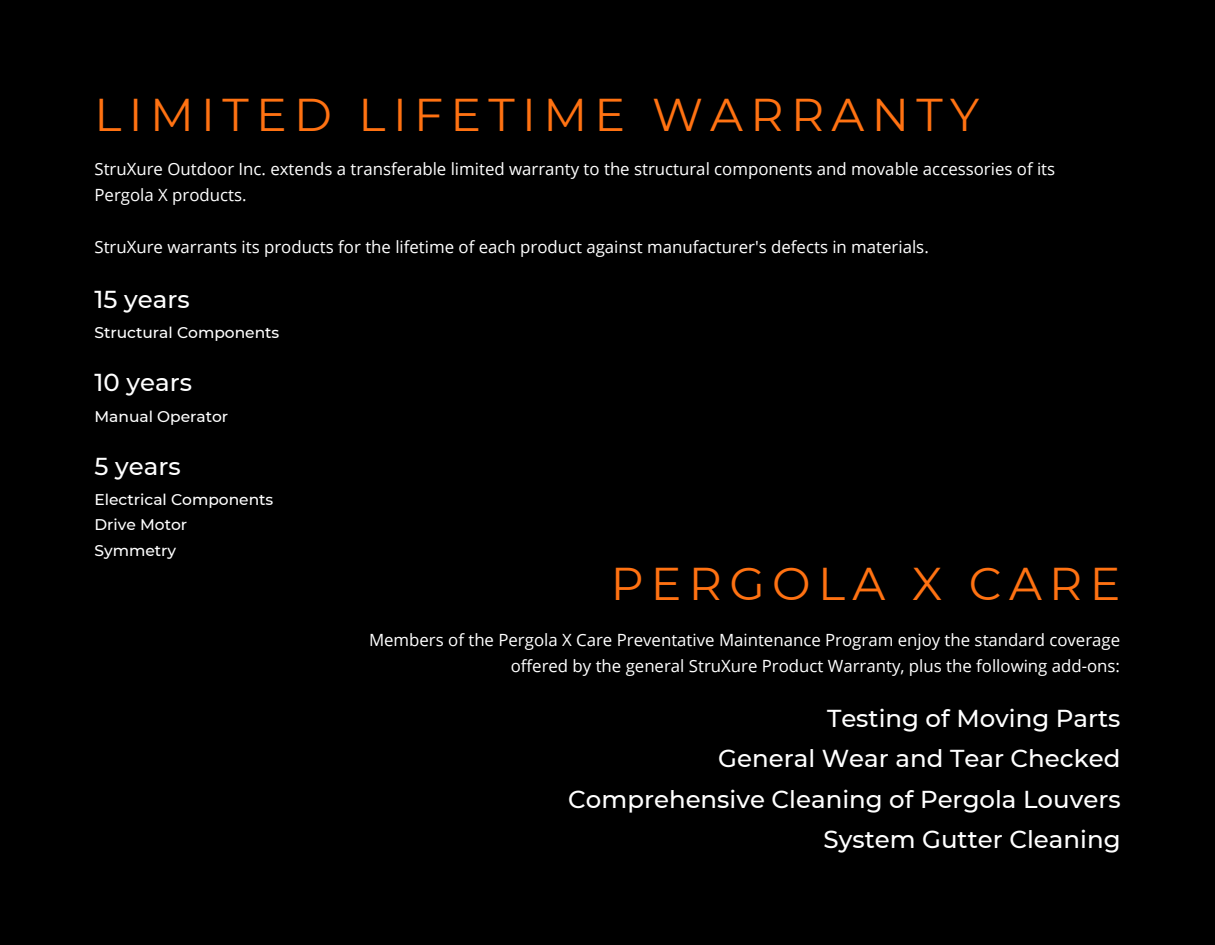
<style>
.page{position:relative;width:1215px;height:945px;background:#000}
.page>*{position:absolute;margin:0;border:0;box-sizing:border-box;transform-origin:0 0}
.t1{font:45.9px "Montserrat";letter-spacing:.16em;color:#ff7212}
.t2{font:500 24.45px "Montserrat";color:#fff}
.t3{font:16.8px/25.8px "Open Sans";color:#fff}
.t4{font:500 15.45px "Montserrat";color:#fff}
</style>
<div class="page">
<p class="t1" style="left:94px;top:87px;width:886px">LIMITED LIFETIME WARRANTY</p>
<p class="t3" style="left:94px;top:156px;width:962px">StruXure Outdoor Inc. extends a transferable limited warranty to the structural components and movable accessories of its<br>Pergola X products.</p>
<p class="t3" style="left:94px;top:233px;width:836px">StruXure warrants its products for the lifetime of each product against manufacturer's defects in materials.</p>
<p class="t2" style="left:94px;top:285px;width:97px">15 years</p>
<p class="t4" style="left:94px;top:324px;width:186px">Structural Components</p>
<p class="t2" style="left:94px;top:368px;width:99px">10 years</p>
<p class="t4" style="left:94px;top:407px;width:135px">Manual Operator</p>
<p class="t2" style="left:94px;top:451px;width:88px">5 years</p>
<p class="t4" style="left:94px;top:490px;width:180px">Electrical Components</p>
<p class="t4" style="left:94px;top:515px;width:94px">Drive Motor</p>
<p class="t4" style="left:94px;top:541px;width:83px">Symmetry</p>
<p class="t1" style="left:611px;top:556px;width:511px">PERGOLA X CARE</p>
<p class="t3" style="left:369px;top:627px;width:753px;text-align:right">Members of the Pergola X Care Preventative Maintenance Program enjoy the standard coverage offered by the general StruXure Product Warranty, plus the following add-ons:</p>
<p class="t2" style="left:827px;top:703px;width:295px">Testing of Moving Parts</p>
<p class="t2" style="left:718px;top:744px;width:404px">General Wear and Tear Checked</p>
<p class="t2" style="left:568px;top:784px;width:554px">Comprehensive Cleaning of Pergola Louvers</p>
<p class="t2" style="left:824px;top:825px;width:299px">System Gutter Cleaning</p>
</div>
